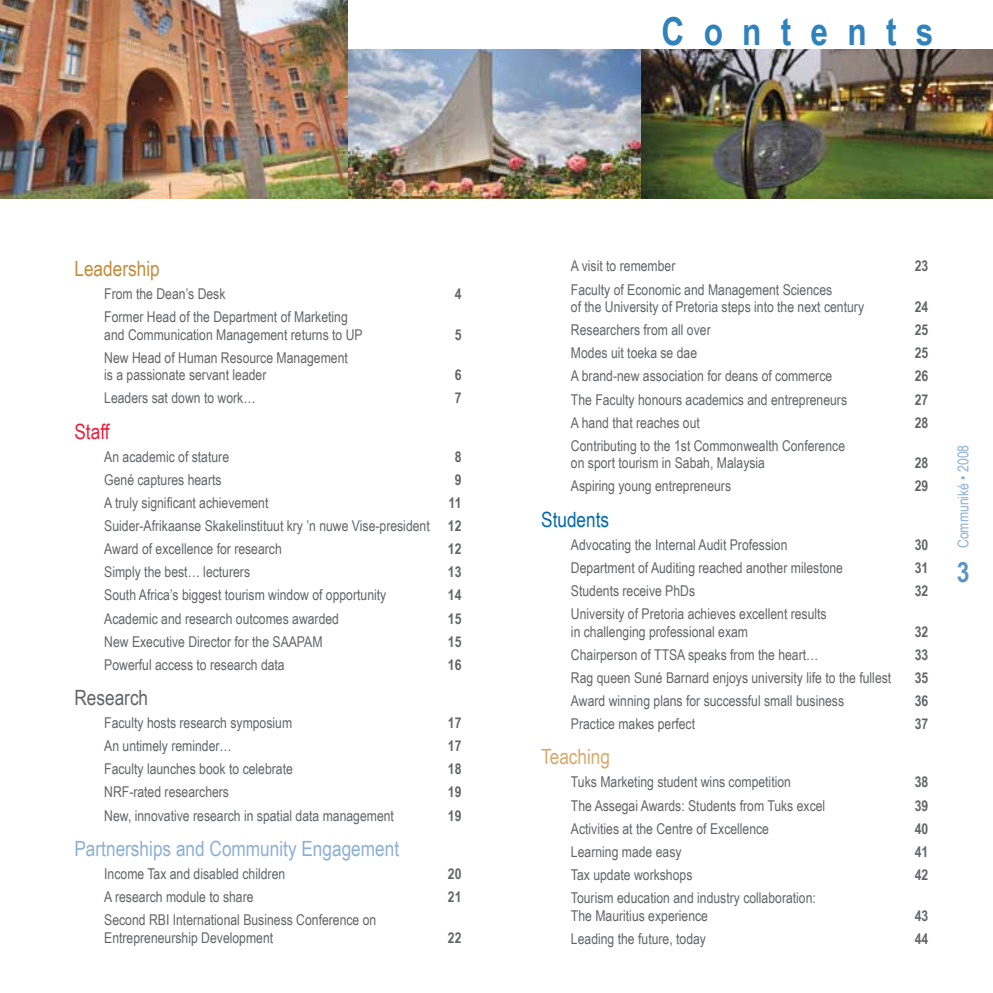
<style>
.page{position:relative;width:993px;height:993px;background:#fff}
.page>*{position:absolute;margin:0;border:0;box-sizing:border-box;transform-origin:0 0}
.t1{font:700 38.5px "Arial Narrow";letter-spacing:.5em;color:#2f82bb}
.t2{font:700 28px "Arial Narrow";color:#5c93c6}
.t3{font:21px "Arial Narrow";color:#8dafd6}
.t4{font:21px "Arial Narrow";color:#c48b3b}
.t5{font:21px "Arial Narrow";color:#636466}
.t6{font:21px "Arial Narrow";color:#0069aa}
.t7{font:21px "Arial Narrow";color:#d6a96d}
.t8{font:21px "Arial Narrow";color:#ed1a3b}
.t9{font:14.88px/17.5px "Arial Narrow";color:#636466}
.t10{font:700 14.88px "Arial Narrow";color:#636466}
.t11{font:14.88px "Arial Narrow";color:#8dafd6}
.s1{font-weight:700}
</style>
<div class="page">
<img style="left:347px;top:50px;width:645px;height:148px">
<img style="left:0;top:0;width:347px;height:198px">
<h1 class="t1" style="left:661px;top:3px;width:273px">Contents</h1>
<h3 class="t4" style="left:74px;top:253px;width:87px">Leadership</h3>
<p class="t9" style="left:104px;top:284px;width:123px">From the Dean’s Desk</p>
<p class="t10" style="left:454px;top:282px;width:8px">4</p>
<p class="t9" style="left:104px;top:307px;width:260px">Former Head of the Department of Marketing and Communication Management returns to UP</p>
<p class="t10" style="left:454px;top:323px;width:8px">5</p>
<p class="t9" style="left:104px;top:348px;width:245px">New Head of Human Resource Management is a passionate servant leader</p>
<p class="t10" style="left:454px;top:364px;width:8px">6</p>
<p class="t9" style="left:104px;top:389px;width:153px">Leaders sat down to work…</p>
<p class="t10" style="left:454px;top:387px;width:8px">7</p>
<h3 class="t8" style="left:74px;top:415px;width:37px">Staff</h3>
<p class="t9" style="left:104px;top:447px;width:126px">An academic of stature</p>
<p class="t10" style="left:454px;top:445px;width:8px">8</p>
<p class="t9" style="left:104px;top:470px;width:119px">Gené captures hearts</p>
<p class="t10" style="left:454px;top:468px;width:8px">9</p>
<p class="t9" style="left:104px;top:493px;width:166px">A truly significant achievement</p>
<p class="t9" style="left:104px;top:490px;width:358px;line-height:23.1px;text-align:justify;text-indent:344px"><span class="s1">11<br></span>Suider-Afrikaanse Skakelinstituut kry ’n nuwe Vise-president <span class="s1">12<br></span>Award of excellence for research</p>
<p class="t10" style="left:448px;top:537px;width:15px">12</p>
<p class="t9" style="left:104px;top:562px;width:147px">Simply the best… lecturers</p>
<p class="t10" style="left:448px;top:560px;width:15px">13</p>
<p class="t9" style="left:104px;top:585px;width:283px">South Africa’s biggest tourism window of opportunity</p>
<p class="t10" style="left:448px;top:583px;width:15px">14</p>
<p class="t9" style="left:104px;top:609px;width:236px">Academic and research outcomes awarded</p>
<p class="t10" style="left:448px;top:607px;width:15px">15</p>
<p class="t9" style="left:104px;top:632px;width:220px">New Executive Director for the SAAPAM</p>
<p class="t10" style="left:448px;top:630px;width:15px">15</p>
<p class="t9" style="left:104px;top:655px;width:182px">Powerful access to research data</p>
<p class="t10" style="left:448px;top:653px;width:15px">16</p>
<h3 class="t5" style="left:74px;top:682px;width:75px">Research</h3>
<p class="t9" style="left:104px;top:713px;width:189px">Faculty hosts research symposium</p>
<p class="t10" style="left:448px;top:711px;width:15px">17</p>
<p class="t9" style="left:104px;top:736px;width:129px">An untimely reminder…</p>
<p class="t10" style="left:448px;top:734px;width:15px">17</p>
<p class="t9" style="left:104px;top:759px;width:190px">Faculty launches book to celebrate</p>
<p class="t10" style="left:448px;top:757px;width:15px">18</p>
<p class="t9" style="left:104px;top:782px;width:126px">NRF-rated researchers</p>
<p class="t10" style="left:448px;top:780px;width:15px">19</p>
<p class="t9" style="left:104px;top:805px;width:291px">New, innovative research in spatial data management</p>
<p class="t10" style="left:448px;top:803px;width:15px">19</p>
<h3 class="t3" style="left:74px;top:832px;width:326px">Partnerships and Community Engagement</h3>
<p class="t9" style="left:104px;top:864px;width:182px">Income Tax and disabled children</p>
<p class="t10" style="left:448px;top:862px;width:15px">20</p>
<p class="t9" style="left:104px;top:887px;width:151px">A research module to share</p>
<p class="t10" style="left:448px;top:885px;width:15px">21</p>
<p class="t9" style="left:104px;top:910px;width:273px">Second RBI International Business Conference on<br>Entrepreneurship Development</p>
<p class="t10" style="left:448px;top:925px;width:15px">22</p>
<p class="t9" style="left:570px;top:257px;width:106px">A visit to remember</p>
<p class="t10" style="left:914px;top:255px;width:15px">23</p>
<p class="t9" style="left:570px;top:280px;width:294px">Faculty of Economic and Management Sciences<br>of the University of Pretoria steps into the next century</p>
<p class="t10" style="left:914px;top:295px;width:15px">24</p>
<p class="t9" style="left:570px;top:320px;width:141px">Researchers from all over</p>
<p class="t10" style="left:914px;top:318px;width:15px">25</p>
<p class="t9" style="left:570px;top:344px;width:128px">Modes uit toeka se dae</p>
<p class="t10" style="left:914px;top:342px;width:15px">25</p>
<p class="t9" style="left:570px;top:367px;width:263px">A brand-new association for deans of commerce</p>
<p class="t10" style="left:914px;top:365px;width:15px">26</p>
<p class="t9" style="left:570px;top:390px;width:277px">The Faculty honours academics and entrepreneurs</p>
<p class="t10" style="left:914px;top:388px;width:15px">27</p>
<p class="t9" style="left:570px;top:413px;width:130px">A hand that reaches out</p>
<p class="t10" style="left:914px;top:411px;width:15px">28</p>
<p class="t9" style="left:570px;top:436px;width:275px">Contributing to the 1st Commonwealth Conference on sport tourism in Sabah, Malaysia</p>
<p class="t10" style="left:914px;top:451px;width:15px">28</p>
<p class="t9" style="left:570px;top:477px;width:162px">Aspiring young entrepreneurs</p>
<p class="t10" style="left:914px;top:475px;width:15px">29</p>
<h3 class="t6" style="left:541px;top:503px;width:69px">Students</h3>
<p class="t9" style="left:570px;top:535px;width:218px">Advocating the Internal Audit Profession</p>
<p class="t10" style="left:914px;top:533px;width:15px">30</p>
<p class="t9" style="left:570px;top:558px;width:273px">Department of Auditing reached another milestone</p>
<p class="t10" style="left:914px;top:556px;width:15px">31</p>
<p class="t9" style="left:570px;top:581px;width:126px">Students receive PhDs</p>
<p class="t10" style="left:914px;top:579px;width:15px">32</p>
<p class="t9" style="left:570px;top:604px;width:257px">University of Pretoria achieves excellent results in challenging professional exam</p>
<p class="t10" style="left:914px;top:620px;width:15px">32</p>
<p class="t9" style="left:570px;top:645px;width:249px">Chairperson of TTSA speaks from the heart…</p>
<p class="t10" style="left:914px;top:643px;width:15px">33</p>
<p class="t9" style="left:570px;top:668px;width:322px">Rag queen Suné Barnard enjoys university life to the fullest</p>
<p class="t10" style="left:914px;top:666px;width:15px">35</p>
<p class="t9" style="left:570px;top:691px;width:274px">Award winning plans for successful small business</p>
<p class="t10" style="left:914px;top:689px;width:15px">36</p>
<p class="t9" style="left:570px;top:714px;width:126px">Practice makes perfect</p>
<p class="t10" style="left:914px;top:712px;width:15px">37</p>
<h3 class="t7" style="left:541px;top:741px;width:70px">Teaching</h3>
<p class="t9" style="left:570px;top:772px;width:221px">Tuks Marketing student wins competition</p>
<p class="t10" style="left:914px;top:770px;width:15px">38</p>
<p class="t9" style="left:570px;top:795px;width:256px">The Assegai Awards: Students from Tuks excel</p>
<p class="t10" style="left:914px;top:793px;width:15px">39</p>
<p class="t9" style="left:570px;top:818px;width:199px">Activities at the Centre of Excellence</p>
<p class="t10" style="left:914px;top:816px;width:15px">40</p>
<p class="t9" style="left:570px;top:841px;width:112px">Learning made easy</p>
<p class="t10" style="left:914px;top:840px;width:15px">41</p>
<p class="t9" style="left:570px;top:865px;width:123px">Tax update workshops</p>
<p class="t10" style="left:914px;top:863px;width:15px">42</p>
<p class="t9" style="left:570px;top:888px;width:246px">Tourism education and industry collaboration:<br>The Mauritius experience</p>
<p class="t10" style="left:914px;top:903px;width:15px">43</p>
<p class="t9" style="left:570px;top:928px;width:136px">Leading the future, today</p>
<p class="t10" style="left:914px;top:926px;width:15px">44</p>
<p class="t11" style="left:952px;top:548px;width:105px;rotate:-90deg">Communiké • 2008</p>
<h2 class="t2" style="left:956px;top:550px;width:14px">3</h2>
</div>
